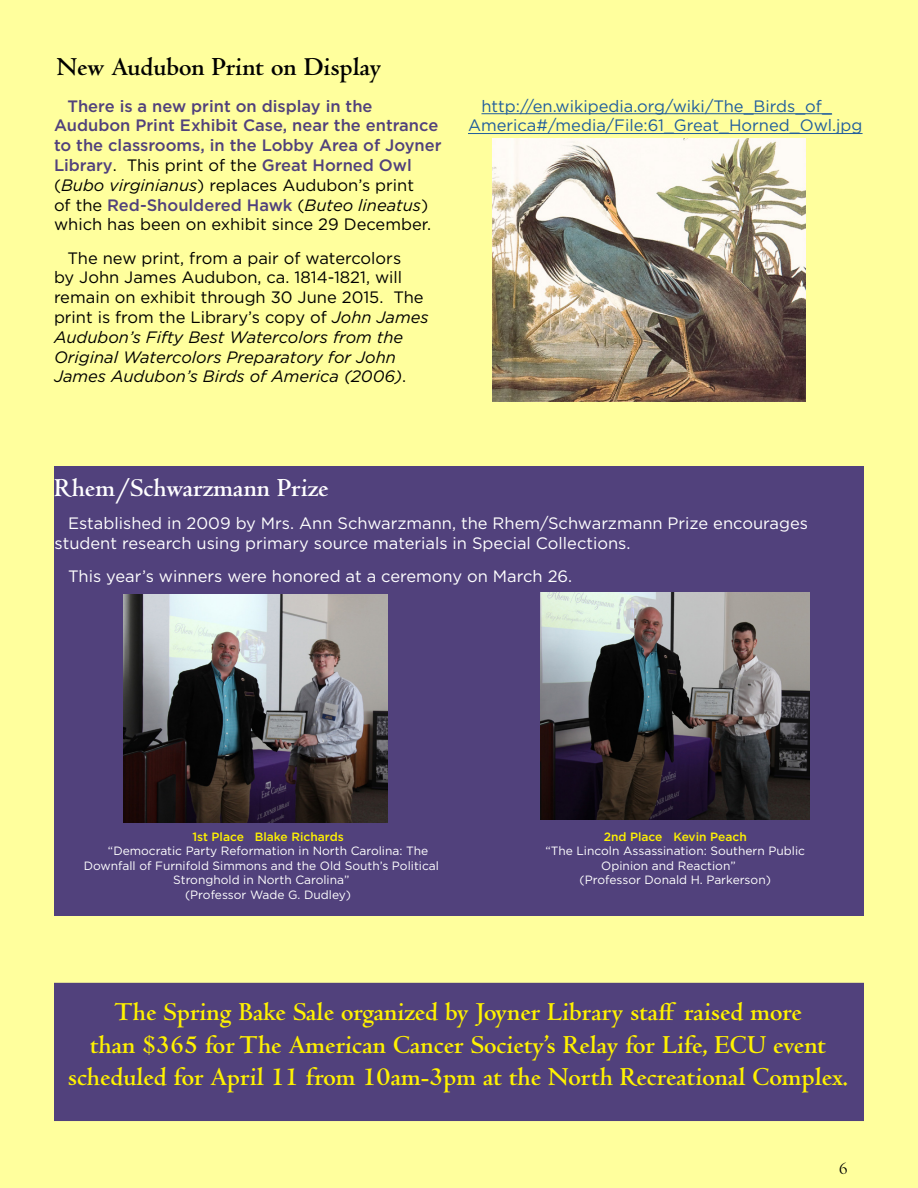
<style>
.page{position:relative;width:918px;height:1188px;background:#fff}
.page>*{position:absolute;margin:0;border:0;box-sizing:border-box;transform-origin:0 0}
.t1{font:700 27px/32.4px "Centaur MT Std";color:#fff200;text-align:center}
.t2{font:700 27px "Centaur MT Std";color:#000}
.t3{font:700 27px "Centaur MT Std";color:#fff}
.t4{font:18px "Centaur MT Std";color:#000}
.t5{font:500 16.5px/19.8px "Gotham";color:#51417c}
.t6{font:16.5px/19.8px "Gotham";color:#000}
.t7{font:16.5px/19.8px "Gotham";color:#fff}
.t8{font:16.5px/19.8px "Gotham";color:#215e9e}
.t9{font:12px "Gotham";color:#fff}
.t10{font:500 12px "Gotham";color:#fff200}
.s1{font-weight:400;color:#000}
.s2{font-weight:400;font-style:italic;color:#000}
.s3{font-style:italic}
</style>
<div class="page">
<div style="left:0;top:0;width:914px;height:1188px;background:#ffff9d"></div>
<div style="left:54px;top:983px;width:810px;height:138px;background:#51417c"></div>
<div style="left:54px;top:467px;width:810px;height:449px;background:#51417c"></div>
<hr style="left:482px;top:113px;width:350px;height:1px;background:#215e9e">
<hr style="left:468px;top:133px;width:395px;height:1px;background:#215e9e">
<img style="left:492px;top:138px;width:314px;height:264px">
<img style="left:123px;top:595px;width:265px;height:228px">
<img style="left:541px;top:592px;width:269px;height:228px">
<h1 class="t2" style="left:57px;top:52px;width:326px">New Audubon Print on Display</h1>
<p class="t5" style="left:54px;top:95px;width:389px;text-indent:13px">There is a new print on display in the Audubon Print Exhibit Case, near the entrance to the classrooms, in the Lobby Area of Joyner Library<span class="s1">. This print of the</span> Great Horned Owl <span class="s1">(</span><span class="s2">Bubo virginianus</span><span class="s1">) replaces Audubon’s print<br>of the</span> Red-Shouldered Hawk <span class="s1">(</span><span class="s2">Buteo lineatus</span><span class="s1">) which has been on exhibit since 29 December.</span></p>
<p class="t6" style="left:54px;top:248px;width:376px;text-indent:13px">The new print, from a pair of watercolors<br>by John James Audubon, ca. 1814-1821, will remain on exhibit through 30 June 2015. The print is from the Library’s copy of <span class="s3">John James Audubon’s Fifty Best Watercolors from the Original Watercolors Preparatory for John James Audubon’s Birds of America (2006)</span>.</p>
<p class="t8" style="left:468px;top:96px;width:396px;text-indent:13px">http://en.wikipedia.org/wiki/The_Birds_of_<br>America#/media/File:61_Great_Horned_Owl.jpg</p>
<h1 class="t3" style="left:54px;top:473px;width:276px">Rhem/Schwarzmann Prize</h1>
<p class="t7" style="left:55px;top:513px;width:755px;text-indent:13px">Established in 2009 by Mrs. Ann Schwarzmann, the Rhem/Schwarzmann Prize encourages student research using primary source materials in Special Collections.</p>
<p class="t7" style="left:68px;top:566px;width:506px">This year’s winners were honored at a ceremony on March 26.</p>
<p class="t10" style="left:192px;top:830px;width:153px">1st Place Blake Richards</p>
<p class="t9" style="left:108px;top:845px;width:322px">“Democratic Party Reformation in North Carolina: The</p>
<p class="t9" style="left:84px;top:859px;width:357px">Downfall of Furnifold Simmons and the Old South’s Political</p>
<p class="t9" style="left:173px;top:873px;width:178px">Stronghold in North Carolina”</p>
<p class="t9" style="left:185px;top:888px;width:168px">(Professor Wade G. Dudley)</p>
<p class="t10" style="left:604px;top:830px;width:145px">2nd Place Kevin Peach</p>
<p class="t9" style="left:546px;top:845px;width:261px">“The Lincoln Assassination: Southern Public</p>
<p class="t9" style="left:601px;top:859px;width:136px">Opinion and Reaction”</p>
<p class="t9" style="left:580px;top:873px;width:193px">(Professor Donald H. Parkerson)</p>
<h1 class="t1" style="left:68px;top:996px;width:781px">The Spring Bake Sale organized by Joyner Library staff raised more<br>than $365 for The American Cancer Society’s Relay for Life, ECU event scheduled for April 11 from 10am-3pm at the North Recreational Complex.</h1>
<p class="t4" style="left:839px;top:1159px;width:10px">6</p>
</div>
